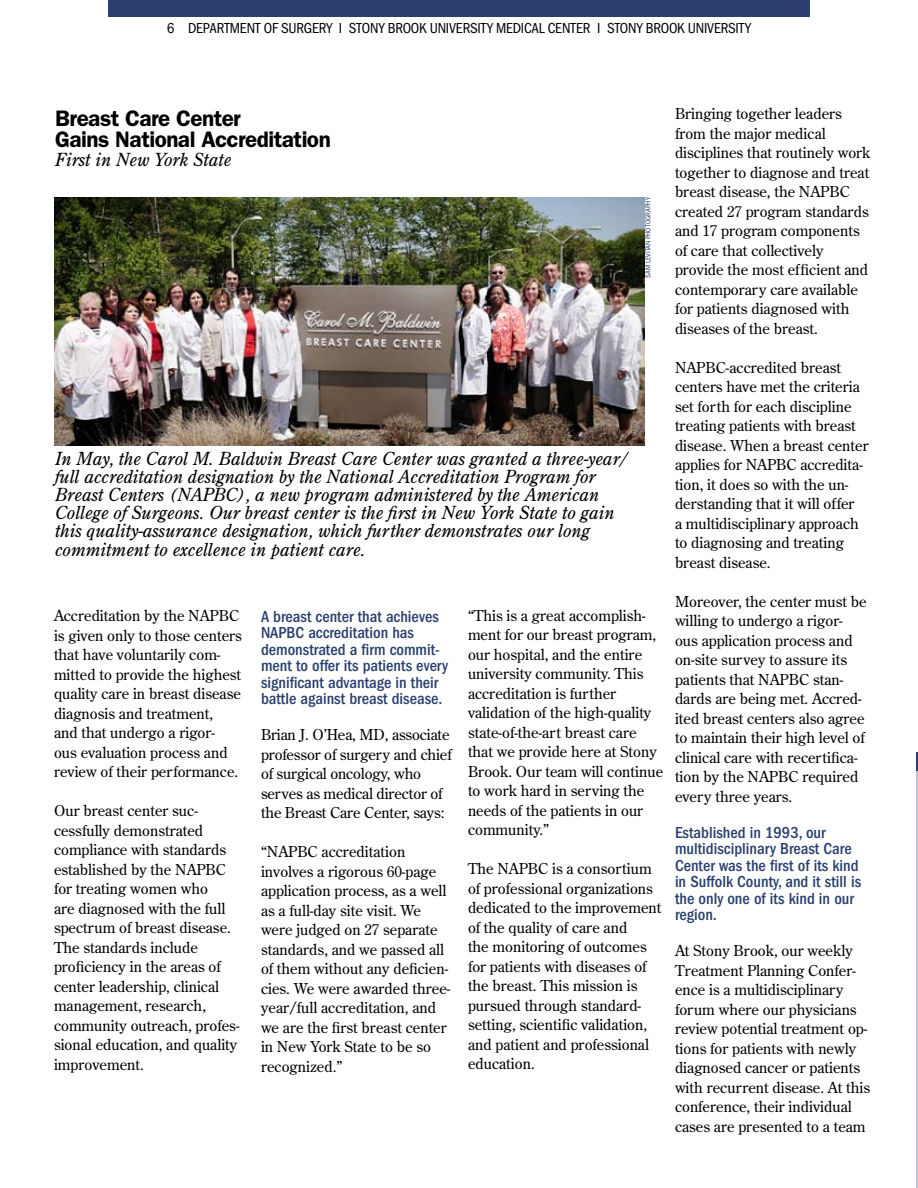
<style>
.page{position:relative;width:918px;height:1188px;background:#fff}
.page>*{position:absolute;margin:0;border:0;box-sizing:border-box;transform-origin:0 0}
.t1{font:600 22.5px/21px "Franklin Gothic";letter-spacing:-.02em;color:#000}
.t2{font:italic 18px/18.3px "Century Old Style Std";color:#000}
.t3{font:500 condensed 16.5px/16.5px "Franklin Gothic";color:#2a3f6f}
.t4{font:15px/19.5px "Century Old Style Std";color:#000}
.t5{font:condensed 15px "Franklin Gothic";letter-spacing:-.01em;color:#000}
.t6{font:condensed 7.5px "Franklin Gothic";letter-spacing:.005em;color:#2a3f6f}
</style>
<div class="page">
<div style="left:108px;top:0;width:702px;height:17px;background:#2a3f6f"></div>
<hr style="left:917px;top:758px;width:1px;height:430px;background:#b4c2dd">
<svg style="left:917px;top:752px;width:1px;height:18px"></svg>
<img style="left:54px;top:197px;width:590px;height:248px">
<p class="t5" style="left:167px;top:20px;width:586px">6 DEPARTMENT OF SURGERY I STONY BROOK UNIVERSITY MEDICAL CENTER I STONY BROOK UNIVERSITY</p>
<h1 class="t1" style="left:55px;top:107px;width:277px">Breast Care Center<br>Gains National Accreditation</h1>
<p class="t2" style="left:55px;top:151px;width:178px">First in New York State</p>
<p class="t6" style="left:644px;top:278px;width:82px;rotate:-90deg">SAM LEVITAN PHOTOGRAPHY</p>
<p class="t2" style="left:55px;top:449px;width:574px">In May, the Carol M. Baldwin Breast Care Center was granted a three-year/ full accreditation designation by the National Accreditation Program for Breast Centers (NAPBC), a new program administered by the American College of Surgeons. Our breast center is the first in New York State to gain this quality-assurance designation, which further demonstrates our long commitment to excellence in patient care.</p>
<p class="t4" style="left:54px;top:606px;width:189px">Accreditation by the NAPBC is given only to those centers that have voluntarily com&shy;mitted to provide the highest quality care in breast disease diagnosis and treatment,<br>and that undergo a rigor-<br>ous evaluation process and review of their performance.</p>
<p class="t4" style="left:54px;top:801px;width:187px">Our breast center suc&shy;cessfully demonstrated compliance with standards established by the NAPBC for treating women who<br>are diagnosed with the full spectrum of breast disease.<br>The standards include proficiency in the areas of center leadership, clinical management, research, community outreach, profes&shy;sional education, and quality improvement.</p>
<p class="t3" style="left:261px;top:608px;width:189px">A breast center that achieves<br>NAPBC accreditation has demonstrated a firm commit&shy;ment to offer its patients every significant advantage in their battle against breast disease.</p>
<p class="t4" style="left:261px;top:725px;width:192px">Brian J. O’Hea, MD, associate professor of surgery and chief of surgical oncology, who serves as medical director of the Breast Care Center, says:</p>
<p class="t4" style="left:261px;top:842px;width:191px">“NAPBC accreditation involves a rigorous 60-page application process, as a well as a full-day site visit. We were judged on 27 separate standards, and we passed all of them without any deficien&shy;cies. We were awarded three&shy;year/full accreditation, and we are the first breast center in New York State to be so recognized.”</p>
<p class="t4" style="left:468px;top:605px;width:197px">“This is a great accomplish&shy;ment for our breast program, our hospital, and the entire university community. This accreditation is further validation of the high-quality state-of-the-art breast care that we provide here at Stony<br>Brook. Our team will continue to work hard in serving the needs of the patients in our community.”</p>
<p class="t4" style="left:468px;top:859px;width:195px">The NAPBC is a consortium of professional organizations dedicated to the improvement of the quality of care and<br>the monitoring of outcomes for patients with diseases of the breast. This mission is pursued through standard&shy;setting, scientific validation, and patient and professional education.</p>
<p class="t4" style="left:675px;top:104px;width:197px">Bringing together leaders from the major medical disciplines that routinely work together to diagnose and treat breast disease, the NAPBC created 27 program standards and 17 program components of care that collectively provide the most efficient and contemporary care available for patients diagnosed with diseases of the breast.</p>
<p class="t4" style="left:675px;top:357px;width:195px">NAPBC-accredited breast centers have met the criteria set forth for each discipline treating patients with breast disease. When a breast center applies for NAPBC accredita&shy;tion, it does so with the un&shy;derstanding that it will offer<br>a multidisciplinary approach to diagnosing and treating breast disease.</p>
<p class="t4" style="left:675px;top:591px;width:193px">Moreover, the center must be willing to undergo a rigor&shy;ous application process and on-site survey to assure its patients that NAPBC stan&shy;dards are being met. Accred&shy;ited breast centers also agree to maintain their high level of clinical care with recertifica&shy;tion by the NAPBC required every three years.</p>
<p class="t3" style="left:675px;top:824px;width:188px">Established in 1993, our multidisciplinary Breast Care<br>Center was the first of its kind in Suffolk County, and it still is the only one of its kind in our region.</p>
<p class="t4" style="left:675px;top:941px;width:197px">At Stony Brook, our weekly<br>Treatment Planning Confer&shy;ence is a multidisciplinary forum where our physicians review potential treatment op&shy;tions for patients with newly diagnosed cancer or patients with recurrent disease. At this conference, their individual cases are presented to a team</p>
</div>
